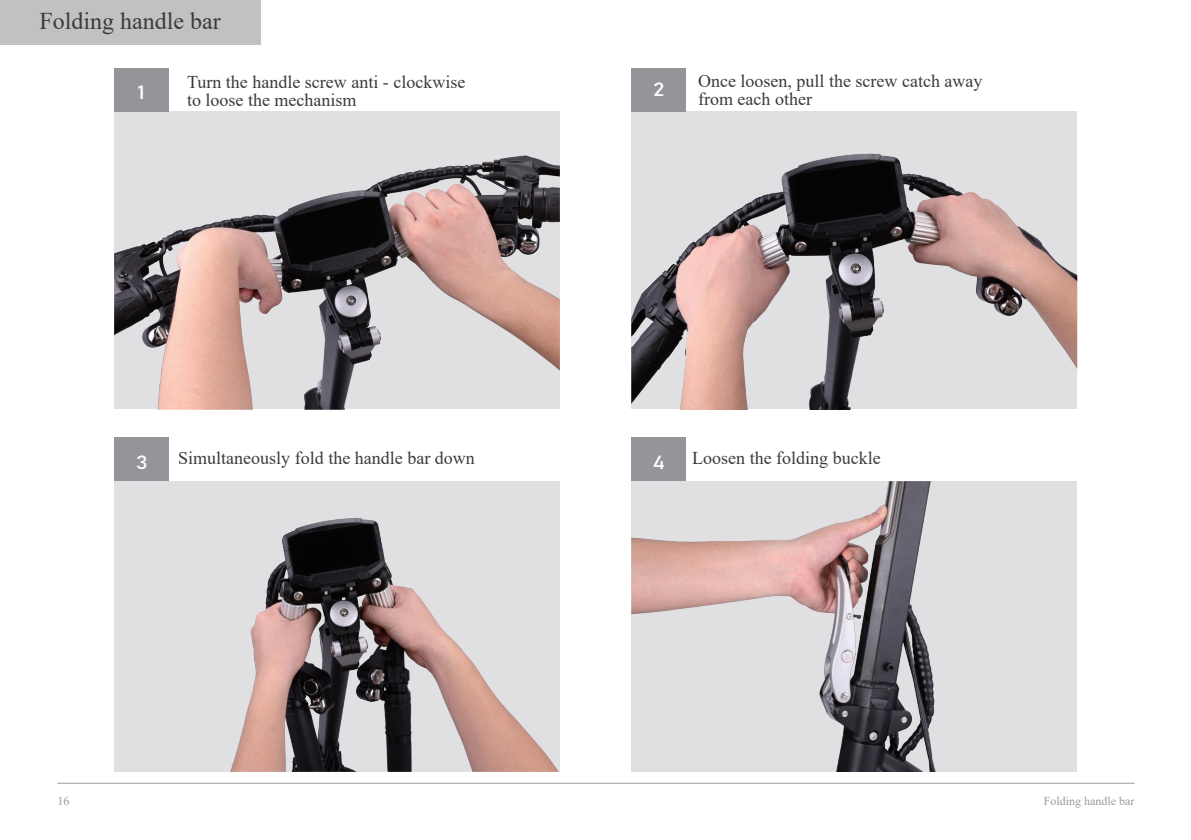
<style>
.page{position:relative;width:1191px;height:840px;background:#fff}
.page>*{position:absolute;margin:0;border:0;box-sizing:border-box;transform-origin:0 0}
.t1{font:24px "Times New Roman";color:#3d3a3a}
.t2{font:18.8px "Bahnschrift";color:#fff;scale:1.18 1}
.t3{font:18px/18px "Times New Roman";color:#3d3a3a}
.t4{font:12px "Times New Roman";color:#989b9e}
</style>
<div class="page">
<div style="left:631px;top:480px;width:446px;height:291px;background:#e0e0e3"></div>
<div style="left:114px;top:68px;width:54px;height:43px;background:#939598"></div>
<div style="left:115px;top:437px;width:54px;height:43px;background:#939598"></div>
<div style="left:631px;top:437px;width:55px;height:43px;background:#939598"></div>
<div style="left:631px;top:68px;width:55px;height:44px;background:#939598"></div>
<hr style="left:57px;top:782px;width:1077px;height:1px;background:#989b9e">
<div style="left:0;top:0;width:260px;height:44px;background:#bfc1c3"></div>
<img style="left:114px;top:112px;width:445px;height:297px">
<img style="left:631px;top:112px;width:446px;height:297px">
<img style="left:114px;top:473px;width:446px;height:298px">
<img style="left:631px;top:481px;width:305px;height:290px">
<h1 class="t1" style="left:39px;top:4px;width:183px">Folding handle bar</h1>
<p class="t2" style="left:138px;top:78px;width:8px">1</p>
<p class="t3" style="left:187px;top:72px;width:280px">Turn the handle screw anti - clockwise</p>
<p class="t3" style="left:187px;top:90px;width:171px">to loose the mechanism</p>
<p class="t2" style="left:653px;top:75px;width:11px">2</p>
<p class="t3" style="left:698px;top:71px;width:286px">Once loosen, pull the screw catch away from each other</p>
<p class="t2" style="left:136px;top:447px;width:11px">3</p>
<p class="t3" style="left:178px;top:448px;width:298px">Simultaneously fold the handle bar down</p>
<p class="t2" style="left:652px;top:447px;width:12px">4</p>
<p class="t3" style="left:692px;top:448px;width:190px">Loosen the folding buckle</p>
<p class="t4" style="left:57px;top:791px;width:13px">16</p>
<p class="t4" style="left:1043px;top:791px;width:92px">Folding handle bar</p>
</div>
